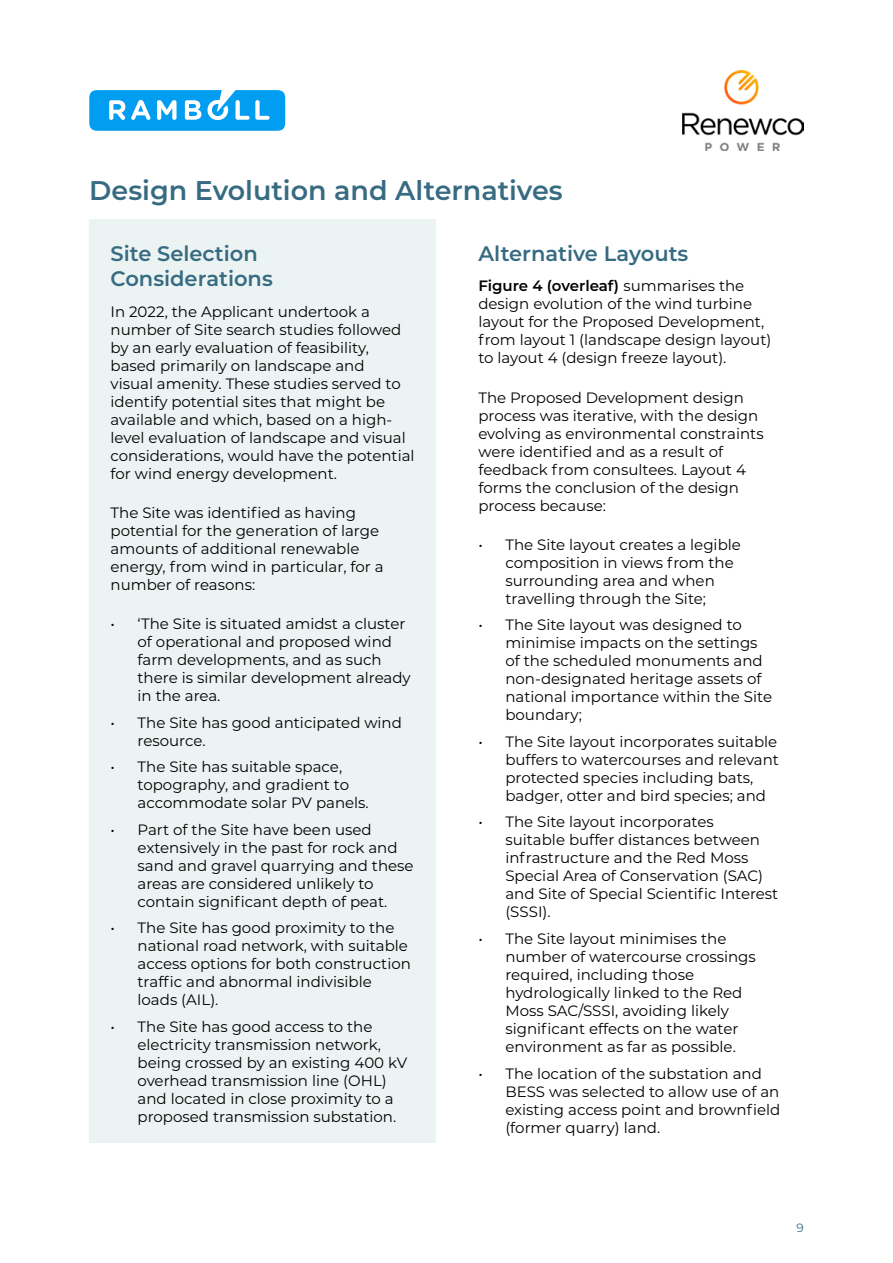
<style>
.page{position:relative;width:893px;height:1263px;background:#fff}
.page>*{position:absolute;margin:0;border:0;box-sizing:border-box;transform-origin:0 0}
.Heading_1{font:600 27px "Montserrat";color:#376b82}
.Heading_2{font:600 21px/25.2px "Montserrat";color:#376b82}
.Body_Bullets{font:15px/18px "Montserrat";color:#000}
.Body{font:15px/18px "Montserrat";color:#000}
.t1{font:12px "Montserrat";color:#376b82}
.s1{font-weight:600}
</style>
<div class="page">
<img style="left:682px;top:70px;width:122px;height:81px">
<svg style="left:89px;top:90px;width:196px;height:41px;background:#32b0f2"></svg>
<div style="left:89px;top:219px;width:347px;height:924px;background:#ecf3f3"></div>
<h1 class="Heading_1" style="left:89px;top:172px;width:475px">Design Evolution and Alternatives</h1>
<h2 class="Heading_2" style="left:111px;top:240px;width:164px">Site Selection<br>Considerations</h2>
<p class="Body" style="left:111px;top:302px;width:306px">In 2022, the Applicant undertook a number of Site search studies followed by an early evaluation of feasibility, based primarily on landscape and<br>visual amenity. These studies served to identify potential sites that might be available and which, based on a high&shy;level evaluation of landscape and visual considerations, would have the potential for wind energy development.</p>
<p class="Body" style="left:111px;top:503px;width:275px">The Site was identified as having potential for the generation of large amounts of additional renewable energy, from wind in particular, for a number of reasons:</p>
<p class="Body_Bullets" style="left:138px;top:614px;width:275px;text-indent:-27px">• ‘The Site is situated amidst a cluster of operational and proposed wind farm developments, and as such there is similar development already in the area.</p>
<p class="Body_Bullets" style="left:138px;top:713px;width:266px;text-indent:-27px">• The Site has good anticipated wind resource.</p>
<p class="Body_Bullets" style="left:138px;top:757px;width:233px;text-indent:-27px">• The Site has suitable space, topography, and gradient to accommodate solar PV panels.</p>
<p class="Body_Bullets" style="left:138px;top:820px;width:278px;text-indent:-27px">• Part of the Site have been used extensively in the past for rock and sand and gravel quarrying and these areas are considered unlikely to contain significant depth of peat.</p>
<p class="Body_Bullets" style="left:138px;top:918px;width:275px;text-indent:-27px">• The Site has good proximity to the national road network, with suitable access options for both construction traffic and abnormal indivisible loads (AIL).</p>
<p class="Body" style="left:138px;top:1017px;width:271px;text-indent:-27px">• The Site has good access to the electricity transmission network, being crossed by an existing 400 kV overhead transmission line (OHL) and located in close proximity to a proposed transmission substation.</p>
<h2 class="Heading_2" style="left:478px;top:240px;width:212px">Alternative Layouts</h2>
<p class="Body" style="left:478px;top:276px;width:294px"><span class="s1">Figure 4 (overleaf)</span> summarises the design evolution of the wind turbine layout for the Proposed Development, from layout 1 (landscape design layout) to layout 4 (design freeze layout).</p>
<p class="Body" style="left:478px;top:388px;width:287px">The Proposed Development design process was iterative, with the design evolving as environmental constraints were identified and as a result of feedback from consultees. Layout 4 forms the conclusion of the design process because:</p>
<p class="Body_Bullets" style="left:505px;top:535px;width:237px;text-indent:-27px">• The Site layout creates a legible composition in views from the surrounding area and when travelling through the Site;</p>
<p class="Body_Bullets" style="left:505px;top:615px;width:268px;text-indent:-27px">• The Site layout was designed to minimise impacts on the settings of the scheduled monuments and non-designated heritage assets of national importance within the Site boundary;</p>
<p class="Body_Bullets" style="left:505px;top:732px;width:275px;text-indent:-27px">• The Site layout incorporates suitable buffers to watercourses and relevant protected species including bats, badger, otter and bird species; and</p>
<p class="Body_Bullets" style="left:505px;top:813px;width:274px;text-indent:-27px">• The Site layout incorporates<br>suitable buffer distances between infrastructure and the Red Moss<br>Special Area of Conservation (SAC) and Site of Special Scientific Interest (SSSI).</p>
<p class="Body_Bullets" style="left:505px;top:929px;width:252px;text-indent:-27px">• The Site layout minimises the number of watercourse crossings required, including those hydrologically linked to the Red<br>Moss SAC/SSSI, avoiding likely significant effects on the water environment as far as possible.</p>
<p class="Body" style="left:505px;top:1064px;width:276px;text-indent:-27px">• The location of the substation and<br>BESS was selected to allow use of an existing access point and brownfield (former quarry) land.</p>
<p class="t1" style="left:796px;top:1219px;width:9px">9</p>
</div>
